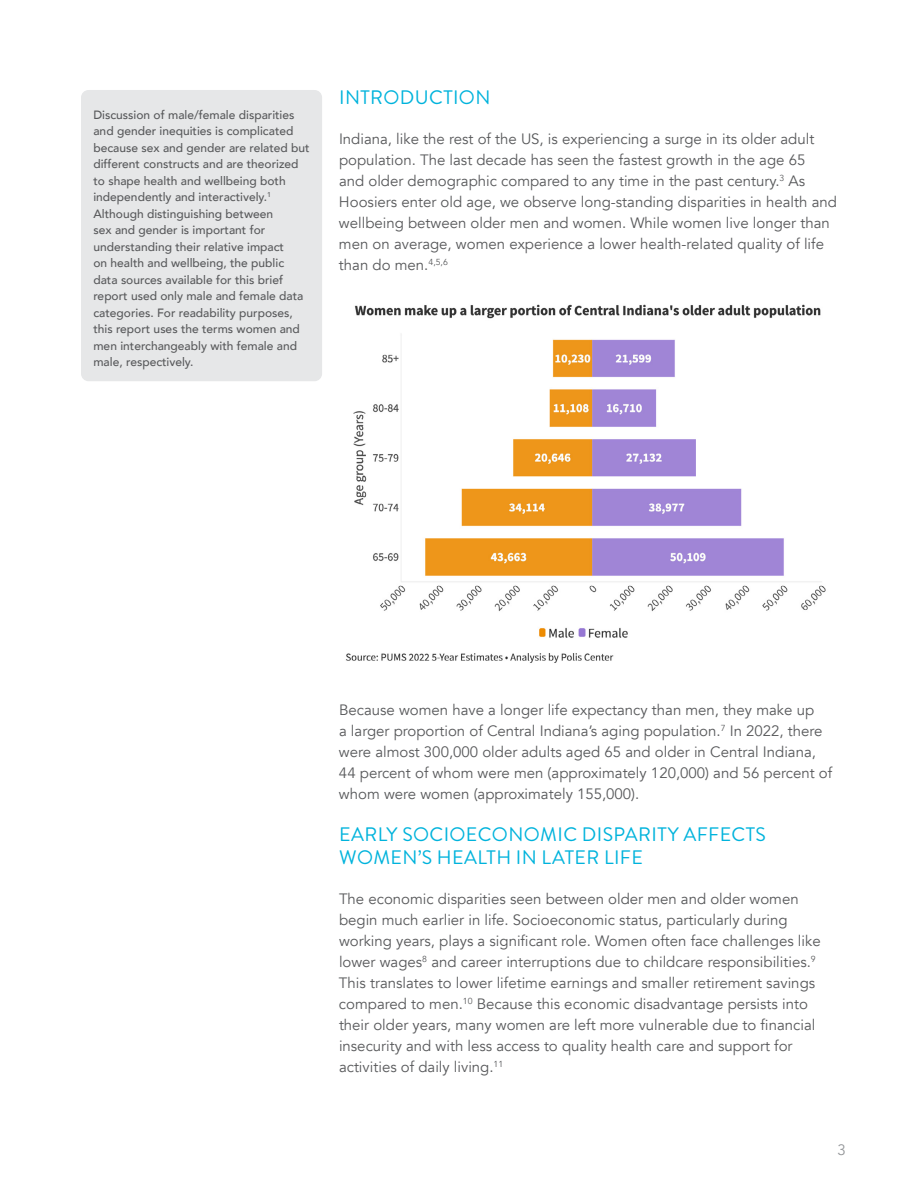
<style>
.page{position:relative;width:918px;height:1188px;background:#fff}
.page>*{position:absolute;margin:0;border:0;box-sizing:border-box;transform-origin:0 0}
.t1{font:19.5px/23.4px "Brandon Grotesque";letter-spacing:.02em;color:#00b3dc}
.t2{font:15px/21px "Avenir";color:#58595b}
.t3{font:15px "Avenir";color:#939598}
.t4{font:500 12px/16.5px "Avenir";color:#58595b}
</style>
<div class="page">
<img style="left:346px;top:304px;width:480px;height:359px">
<div style="left:81px;top:90px;width:241px;height:291px;background:#e6e7e8;border-radius:8px"></div>
<p class="t4" style="left:93px;top:106px;width:218px">Discussion of male/female disparities and gender inequities is complicated because sex and gender are related but different constructs and are theorized to shape health and wellbeing both independently and interactively.<sup>1<br></sup>Although distinguishing between<br>sex and gender is important for understanding their relative impact<br>on health and wellbeing, the public data sources available for this brief report used only male and female data categories. For readability purposes, this report uses the terms women and men interchangeably with female and male, respectively.</p>
<h1 class="t1" style="left:339px;top:86px;width:153px">INTRODUCTION</h1>
<p class="t2" style="left:339px;top:128px;width:499px">Indiana, like the rest of the US, is experiencing a surge in its older adult population. The last decade has seen the fastest growth in the age 65<br>and older demographic compared to any time in the past century.<sup>3</sup> As Hoosiers enter old age, we observe long-standing disparities in health and wellbeing between older men and women. While women live longer than men on average, women experience a lower health-related quality of life than do men.<sup>4,5,6</sup></p>
<p class="t2" style="left:339px;top:699px;width:495px">Because women have a longer life expectancy than men, they make up<br>a larger proportion of Central Indiana’s aging population.<sup>7</sup> In 2022, there were almost 300,000 older adults aged 65 and older in Central Indiana, 44 percent of whom were men (approximately 120,000) and 56 percent of whom were women (approximately 155,000).</p>
<h1 class="t1" style="left:339px;top:823px;width:428px">EARLY SOCIOECONOMIC DISPARITY AFFECTS<br>WOMEN’S HEALTH IN LATER LIFE</h1>
<p class="t2" style="left:339px;top:889px;width:483px">The economic disparities seen between older men and older women begin much earlier in life. Socioeconomic status, particularly during working years, plays a significant role. Women often face challenges like lower wages<sup>8</sup> and career interruptions due to childcare responsibilities.<sup>9<br></sup>This translates to lower lifetime earnings and smaller retirement savings compared to men.<sup>10</sup> Because this economic disadvantage persists into their older years, many women are left more vulnerable due to financial insecurity and with less access to quality health care and support for activities of daily living.<sup>11</sup></p>
<p class="t3" style="left:838px;top:1141px;width:10px">3</p>
</div>
